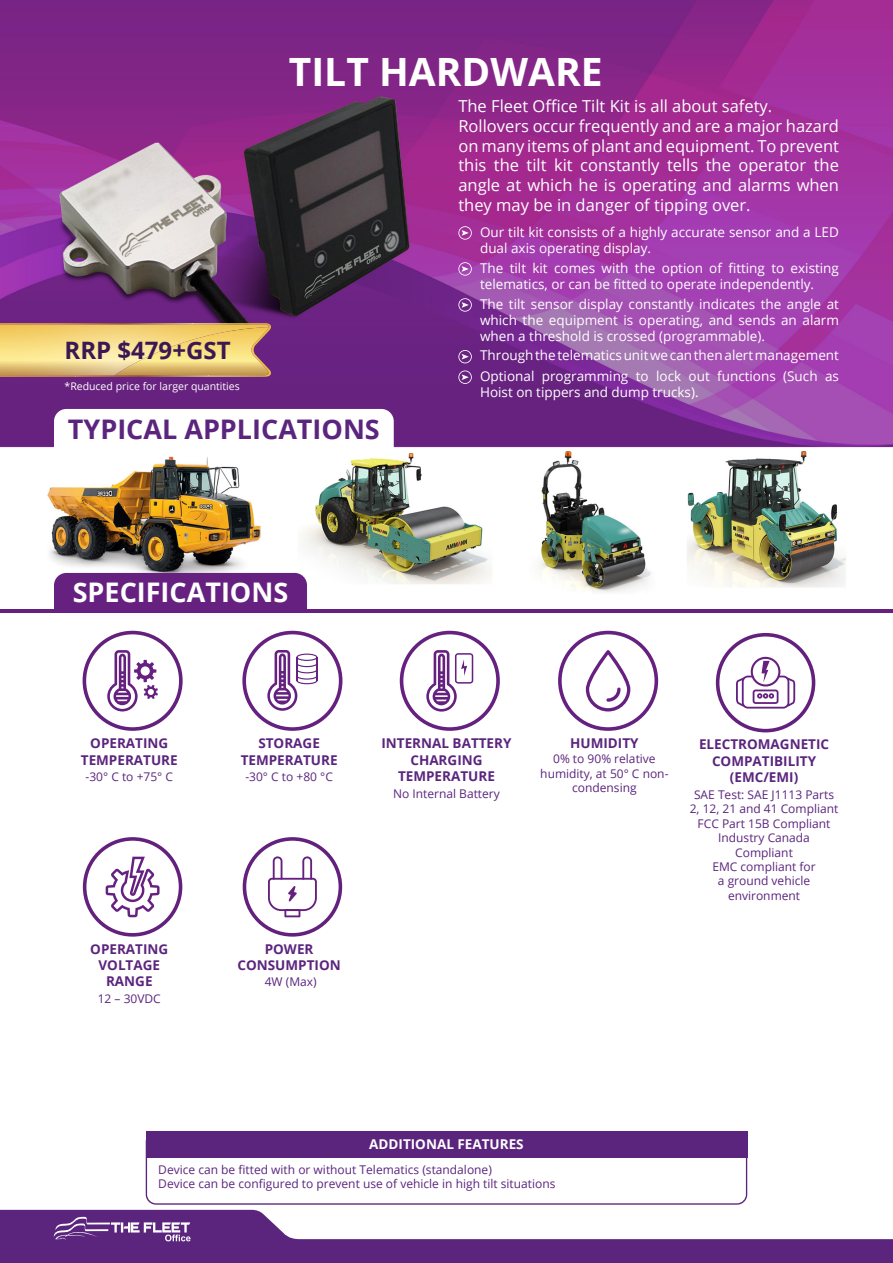
<style>
.page{position:relative;width:893px;height:1263px;background:#fff}
.page>*{position:absolute;margin:0;border:0;box-sizing:border-box;transform-origin:0 0}
.t1{font:700 39px "Open Sans";color:#fff}
.t2{font:700 27px "Open Sans";color:#5b257e}
.t3{font:700 27px "Open Sans";color:#fff}
.t4{font:700 24px "Open Sans";color:#3b1853}
.Bullet_big{font:16.5px/19.8px "Open Sans";color:#fff;text-align:justify}
.Bullet_big-2{font:13.5px/16.2px "Open Sans";color:#fff}
.Bullet_big-3{font:700 13.5px "Open Sans";color:#5b257e}
.Bullet_big-4{font:700 13.5px "Open Sans";color:#fff}
.Bullet_big-5{font:12px/14.4px "Open Sans";color:#5b257e;text-align:center}
.t5{font:10.5px "Open Sans";color:#fff}
</style>
<div class="page">
<img style="left:0;top:0;width:893px;height:1210px">
<svg style="left:83px;top:631px;width:100px;height:100px"></svg>
<div style="left:86px;top:634px;width:93px;height:93px;background:#fff;border-radius:50%"></div>
<svg style="left:107px;top:650px;width:51px;height:61px"></svg>
<div style="left:716px;top:633px;width:99px;height:99px;background:#63217d;border-radius:50%"></div>
<div style="left:719px;top:636px;width:93px;height:93px;background:#fff;border-radius:50%"></div>
<svg style="left:736px;top:657px;width:59px;height:51px"></svg>
<svg style="left:83px;top:837px;width:99px;height:100px"></svg>
<div style="left:86px;top:841px;width:93px;height:92px;background:#fff;border-radius:50%"></div>
<svg style="left:106px;top:857px;width:54px;height:60px"></svg>
<svg style="left:400px;top:631px;width:100px;height:100px"></svg>
<div style="left:403px;top:634px;width:93px;height:93px;background:#fff;border-radius:50%"></div>
<svg style="left:426px;top:650px;width:47px;height:62px"></svg>
<svg style="left:242px;top:631px;width:100px;height:100px"></svg>
<div style="left:246px;top:634px;width:93px;height:93px;background:#fff;border-radius:50%"></div>
<svg style="left:267px;top:650px;width:50px;height:61px"></svg>
<svg style="left:243px;top:837px;width:99px;height:100px"></svg>
<div style="left:246px;top:841px;width:93px;height:92px;background:#fff;border-radius:50%"></div>
<svg style="left:268px;top:856px;width:49px;height:61px"></svg>
<svg style="left:558px;top:631px;width:100px;height:100px"></svg>
<div style="left:562px;top:634px;width:92px;height:93px;background:#fff;border-radius:50%"></div>
<svg style="left:586px;top:650px;width:44px;height:61px"></svg>
<svg style="left:54px;top:409px;width:340px;height:39px"></svg>
<div style="left:54px;top:573px;width:253px;height:36px;background:#662180"></div>
<hr style="left:0;top:609px;width:893px;height:3px;background:#662180">
<svg style="left:458px;top:226px;width:14px;height:14px"></svg>
<svg style="left:458px;top:262px;width:14px;height:14px"></svg>
<svg style="left:458px;top:298px;width:14px;height:14px"></svg>
<svg style="left:458px;top:350px;width:14px;height:13px"></svg>
<svg style="left:458px;top:370px;width:14px;height:14px"></svg>
<svg style="left:146px;top:1157px;width:601px;height:48px"></svg>
<div style="left:146px;top:1131px;width:601px;height:26px;background:#5b257e"></div>
<svg style="left:0;top:1210px;width:893px;height:53px;fill:#5b257e"></svg>
<svg style="left:54px;top:1217px;width:137px;height:24px;background:#7f559a"></svg>
<svg style="left:0;top:323px;width:271px;height:54px"></svg>
<img style="left:0;top:325px;width:269px;height:50px">
<p class="t4" style="left:65px;top:333px;width:168px">RRP $479+GST</p>
<p class="t5" style="left:65px;top:379px;width:177px">*Reduced price for larger quantities</p>
<p class="t1" style="left:289px;top:44px;width:315px">TILT HARDWARE</p>
<p class="Bullet_big" style="left:458px;top:96px;width:315px">The Fleet Office Tilt Kit is all about safety.</p>
<p class="Bullet_big" style="left:458px;top:116px;width:382px">Rollovers occur frequently and are a major hazard on many items of plant and equipment. To prevent this the tilt kit constantly tells the operator the angle at which he is operating and alarms when they may be in danger of tipping over.</p>
<p class="Bullet_big-2" style="left:480px;top:223px;width:360px">Our tilt kit consists of a highly accurate sensor and a LED dual axis operating display.</p>
<p class="Bullet_big-2" style="left:480px;top:259px;width:360px">The tilt kit comes with the option of fitting to existing telematics, or can be fitted to operate independently.</p>
<p class="Bullet_big-2" style="left:480px;top:295px;width:360px;text-align:justify">The tilt sensor display constantly indicates the angle at which the equipment is operating, and sends an alarm when a threshold is crossed (programmable).</p>
<p class="Bullet_big-2" style="left:480px;top:347px;width:360px">Through the telematics unit we can then alert management</p>
<p class="Bullet_big-2" style="left:480px;top:367px;width:360px">Optional programming to lock out functions (Such as<br>Hoist on tippers and dump trucks).</p>
<p class="t2" style="left:68px;top:410px;width:313px">TYPICAL APPLICATIONS</p>
<p class="t3" style="left:73px;top:573px;width:217px">SPECIFICATIONS</p>
<p class="Bullet_big-3" style="left:90px;top:734px;width:80px">OPERATING</p>
<p class="Bullet_big-3" style="left:81px;top:750px;width:98px">TEMPERATURE</p>
<p class="Bullet_big-5" style="left:86px;top:769px;width:89px">-30° C to +75° C</p>
<p class="Bullet_big-3" style="left:258px;top:734px;width:63px">STORAGE</p>
<p class="Bullet_big-3" style="left:241px;top:750px;width:98px">TEMPERATURE</p>
<p class="Bullet_big-5" style="left:245px;top:769px;width:89px">-30° C to +80 °C</p>
<p class="Bullet_big-3" style="left:381px;top:734px;width:132px">INTERNAL BATTERY</p>
<p class="Bullet_big-3" style="left:410px;top:750px;width:74px">CHARGING</p>
<p class="Bullet_big-3" style="left:398px;top:766px;width:98px">TEMPERATURE</p>
<p class="Bullet_big-5" style="left:393px;top:786px;width:108px">No Internal Battery</p>
<p class="Bullet_big-3" style="left:570px;top:734px;width:70px">HUMIDITY</p>
<p class="Bullet_big-5" style="left:540px;top:751px;width:130px">0% to 90% relative humidity, at 50° C non&shy;condensing</p>
<p class="Bullet_big-3" style="left:699px;top:735px;width:132px">ELECTROMAGNETIC</p>
<p class="Bullet_big-3" style="left:712px;top:751px;width:106px">COMPATIBILITY</p>
<p class="Bullet_big-3" style="left:730px;top:767px;width:70px">(EMC/EMI)</p>
<p class="Bullet_big-5" style="left:690px;top:787px;width:150px">SAE Test: SAE J1113 Parts<br>2, 12, 21 and 41 Compliant</p>
<p class="Bullet_big-5" style="left:698px;top:816px;width:134px">FCC Part 15B Compliant</p>
<p class="Bullet_big-5" style="left:718px;top:830px;width:93px">Industry Canada<br>Compliant</p>
<p class="Bullet_big-5" style="left:712px;top:859px;width:105px">EMC compliant for a ground vehicle environment</p>
<p class="Bullet_big-3" style="left:90px;top:939px;width:80px">OPERATING</p>
<p class="Bullet_big-3" style="left:98px;top:955px;width:63px">VOLTAGE</p>
<p class="Bullet_big-3" style="left:106px;top:971px;width:48px">RANGE</p>
<p class="Bullet_big-3" style="left:265px;top:939px;width:50px">POWER</p>
<p class="Bullet_big-3" style="left:238px;top:955px;width:105px">CONSUMPTION</p>
<p class="Bullet_big-5" style="left:265px;top:974px;width:53px">4W (Max)</p>
<p class="Bullet_big-5" style="left:98px;top:991px;width:65px">12 – 30VDC</p>
<p class="Bullet_big-4" style="left:369px;top:1135px;width:156px">ADDITIONAL FEATURES</p>
<p class="Bullet_big-5" style="left:158px;top:1162px;width:335px">Device can be fitted with or without Telematics (standalone)</p>
<p class="Bullet_big-5" style="left:158px;top:1176px;width:399px">Device can be configured to prevent use of vehicle in high tilt situations</p>
</div>
